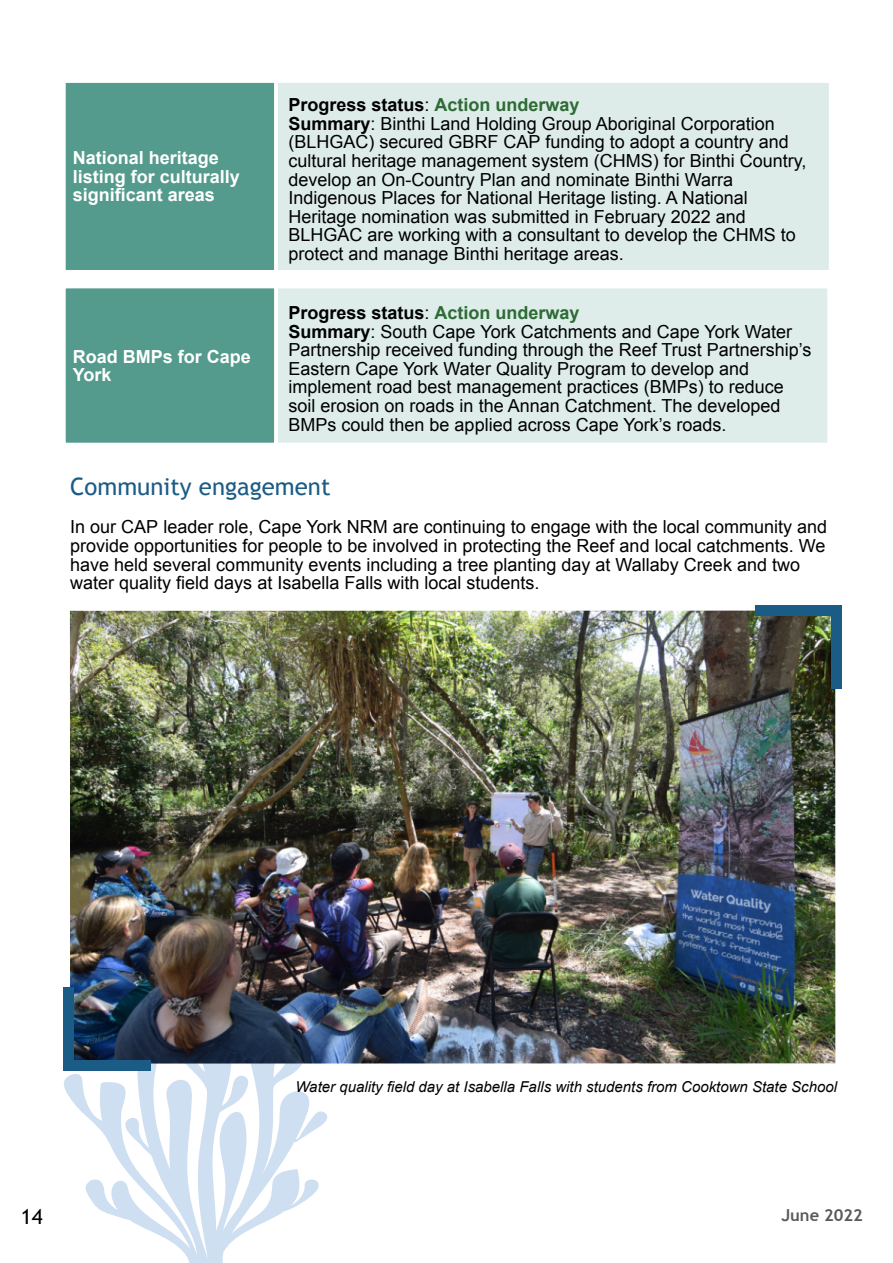
<style>
.page{position:relative;width:893px;height:1263px;background:#fff}
.page>*{position:absolute;margin:0;border:0;box-sizing:border-box;transform-origin:0 0}
.t1{font:24px "Trebuchet MS";color:#1b5c86}
.t2{font:21px "Trebuchet MS";color:#000}
.t3{font:18px/18.6px "Arial";color:#000}
.t4{font:700 18px/18.6px "Arial";color:#fff}
.t5{font:700 16.5px "Trebuchet MS";color:#595959}
.t6{font:italic 15px "Arial";color:#000}
.s1{font-weight:700}
.s2{font-weight:700;color:#2e6b35}
</style>
<div class="page">
<svg style="left:63px;top:1005px;width:265px;height:258px"></svg>
<img style="left:70px;top:611px;width:765px;height:452px">
<div style="left:755px;top:605px;width:87px;height:11px;background:#1b5c86"></div>
<div style="left:832px;top:605px;width:10px;height:83px;background:#1b5c86"></div>
<div style="left:64px;top:1060px;width:87px;height:11px;background:#1b5c86"></div>
<div style="left:64px;top:987px;width:10px;height:84px;background:#1b5c86"></div>
<div style="left:62px;top:79px;width:216px;height:195px;background:#559b8d;border:4px solid #fff"></div>
<div style="left:274px;top:79px;width:559px;height:195px;background:#deece9;border:4px solid #fff"></div>
<div style="left:62px;top:285px;width:216px;height:161px;background:#559b8d;border:4px solid #fff"></div>
<div style="left:274px;top:285px;width:557px;height:161px;background:#deedea;border:4px solid #fff"></div>
<p class="t4" style="left:73px;top:150px;width:169px">National heritage listing for culturally significant areas</p>
<p class="t4" style="left:73px;top:349px;width:180px">Road BMPs for Cape<br>York</p>
<p class="t3" style="left:289px;top:97px;width:519px"><span class="s1">Progress status</span>: <span class="s2">Action underway<br></span><span class="s1">Summary</span>: Binthi Land Holding Group Aboriginal Corporation (BLHGAC) secured GBRF CAP funding to adopt a country and cultural heritage management system (CHMS) for Binthi Country, develop an On-Country Plan and nominate Binthi Warra Indigenous Places for National Heritage listing. A National Heritage nomination was submitted in February 2022 and BLHGAC are working with a consultant to develop the CHMS to protect and manage Binthi heritage areas.</p>
<p class="t3" style="left:289px;top:305px;width:525px"><span class="s1">Progress status</span>: <span class="s2">Action underway<br></span><span class="s1">Summary</span>: South Cape York Catchments and Cape York Water Partnership received funding through the Reef Trust Partnership’s Eastern Cape York Water Quality Program to develop and implement road best management practices (BMPs) to reduce soil erosion on roads in the Annan Catchment. The developed BMPs could then be applied across Cape York’s roads.</p>
<h1 class="t1" style="left:70px;top:478px;width:262px">Community engagement</h1>
<p class="t3" style="left:70px;top:519px;width:758px">In our CAP leader role, Cape York NRM are continuing to engage with the local community and provide opportunities for people to be involved in protecting the Reef and local catchments. We have held several community events including a tree planting day at Wallaby Creek and two water quality field days at Isabella Falls with local students.</p>
<p class="t6" style="left:295px;top:1081px;width:543px">Water quality field day at Isabella Falls with students from Cooktown State School</p>
<p class="t2" style="left:21px;top:1208px;width:24px">14</p>
<p class="t5" style="left:781px;top:1208px;width:83px">June 2022</p>
</div>
